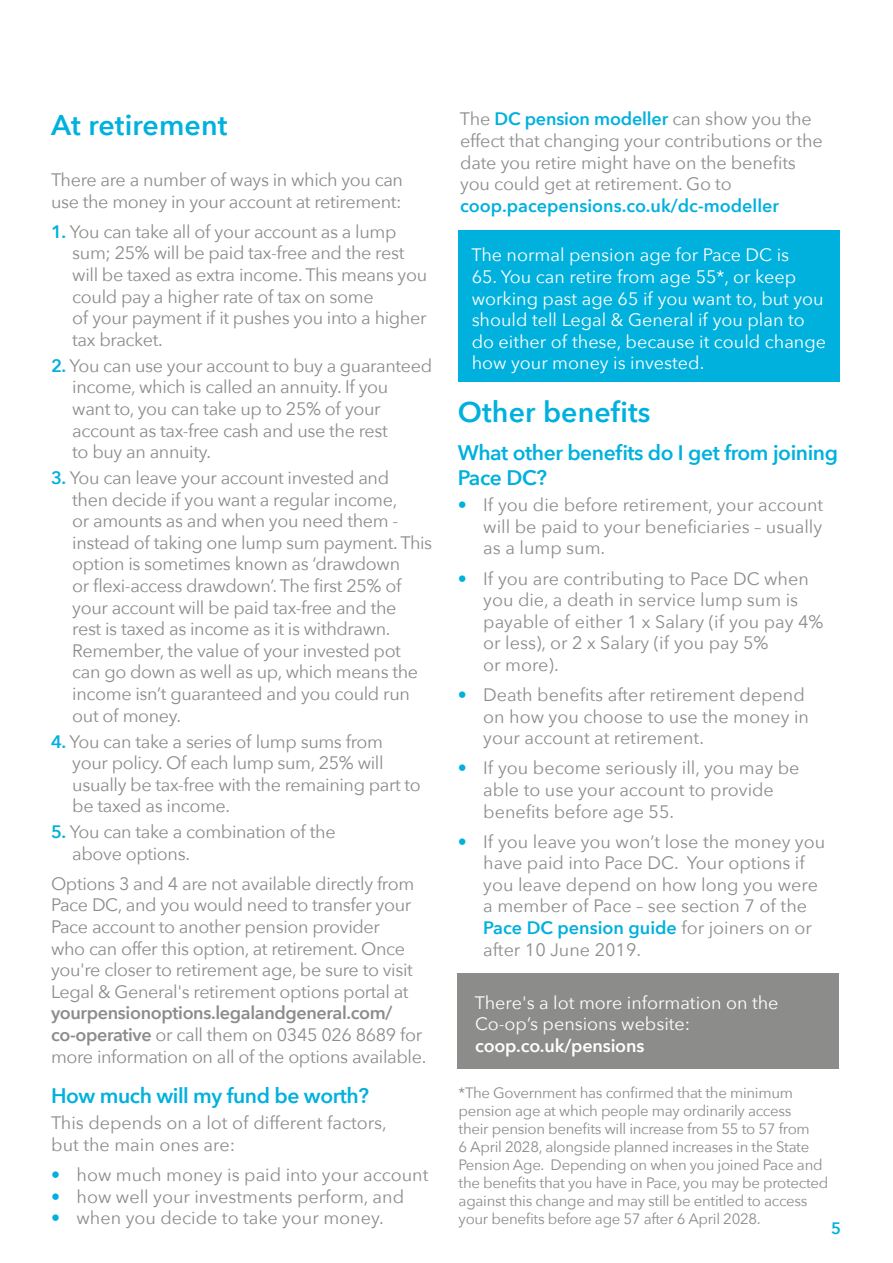
<style>
.page{position:relative;width:893px;height:1263px;background:#fff}
.page>*{position:absolute;margin:0;border:0;box-sizing:border-box;transform-origin:0 0}
.t1{font:600 28.5px "Avenir Next";letter-spacing:.005em;color:#00b1dd}
.t2{font:600 21px/25.2px "Avenir Next";letter-spacing:-.02em;color:#00b1dd}
.t3{font:18px/21.6px "Avenir Next";letter-spacing:-.02em;color:#8c8c8b}
.t4{font:18px/21.6px "Avenir Next";color:#8c8c8b}
.t5{font:18px/21.6px "Avenir Next";color:#fff}
.t6{font:600 18px "Avenir Next";color:#00b1dd}
.t7{font:600 18px "Avenir Next";letter-spacing:-.01em;color:#fff}
.t8{font:600 16.5px "Avenir Next";color:#00b1dd}
.t9{font:15px/18px "Avenir Next";letter-spacing:-.02em;color:#8c8c8b}
.s1{font-weight:600;color:#00b1dd}
.s2{font-weight:600}
.s3{color:#00b1dd}
</style>
<div class="page">
<div style="left:458px;top:973px;width:381px;height:96px;background:#8c8c8b"></div>
<div style="left:459px;top:231px;width:381px;height:151px;background:#00b1dd"></div>
<h1 class="t1" style="left:51px;top:100px;width:178px">At retirement</h1>
<p class="t3" style="left:51px;top:168px;width:354px">There are a number of ways in which you can use the money in your account at retirement:</p>
<p class="t3" style="left:72px;top:220px;width:356px;text-indent:-21px"><span class="s1">1.</span> You can take all of your account as a lump sum; 25% will be paid tax-free and the rest will be taxed as extra income. This means you could pay a higher rate of tax on some<br>of your payment if it pushes you into a higher tax bracket.</p>
<p class="t3" style="left:72px;top:354px;width:361px;text-indent:-21px"><span class="s1">2.</span> You can use your account to buy a guaranteed income, which is called an annuity. If you<br>want to, you can take up to 25% of your account as tax-free cash and use the rest<br>to buy an annuity.</p>
<p class="t3" style="left:72px;top:466px;width:361px;text-indent:-21px"><span class="s1">3.</span> You can leave your account invested and<br>then decide if you want a regular income,<br>or amounts as and when you need them - instead of taking one lump sum payment. This option is sometimes known as ‘drawdown<br>or flexi-access drawdown’. The first 25% of your account will be paid tax-free and the<br>rest is taxed as income as it is withdrawn.<br>Remember, the value of your invested pot can go down as well as up, which means the income isn’t guaranteed and you could run out of money.</p>
<p class="t3" style="left:72px;top:730px;width:350px;text-indent:-21px"><span class="s1">4.</span> You can take a series of lump sums from your policy. Of each lump sum, 25% will usually be tax-free with the remaining part to be taxed as income.</p>
<p class="t3" style="left:72px;top:820px;width:265px;text-indent:-21px"><span class="s1">5.</span> You can take a combination of the above options.</p>
<p class="t3" style="left:51px;top:872px;width:365px">Options 3 and 4 are not available directly from Pace DC, and you would need to transfer your Pace account to another pension provider who can offer this option, at retirement. Once you're closer to retirement age, be sure to visit Legal &amp; General's retirement options portal at</p>
<p class="t3" style="left:51px;top:1002px;width:377px"><span class="s2">yourpensionoptions.legalandgeneral.com/ co-operative</span> or call them on 0345 026 8689 for more information on all of the options available.</p>
<p class="t2" style="left:51px;top:1083px;width:320px">How much will my fund be worth?</p>
<p class="t4" style="left:51px;top:1111px;width:337px">This depends on a lot of different factors, but the main ones are:</p>
<p class="t4" style="left:51px;top:1163px;width:379px"><span class="s3">•</span> how much money is paid into your account</p>
<p class="t4" style="left:51px;top:1185px;width:355px"><span class="s3">•</span> how well your investments perform, and</p>
<p class="t4" style="left:51px;top:1206px;width:334px"><span class="s3">•</span> when you decide to take your money.</p>
<p class="t3" style="left:460px;top:108px;width:364px">The <span class="s1">DC pension modeller</span> can show you the effect that changing your contributions or the date you retire might have on the benefits you could get at retirement. Go to</p>
<p class="t6" style="left:460px;top:190px;width:320px">coop.pacepensions.co.uk/dc-modeller</p>
<p class="t5" style="left:471px;top:244px;width:319px">The normal pension age for Pace DC is</p>
<p class="t5" style="left:472px;top:265px;width:356px">65. You can retire from age 55*, or keep working past age 65 if you want to, but you should tell Legal &amp; General if you plan to do either of these, because it could change how your money is invested.</p>
<h1 class="t1" style="left:458px;top:388px;width:194px">Other benefits</h1>
<p class="t2" style="left:458px;top:440px;width:382px">What other benefits do I get from joining<br>Pace DC?</p>
<p class="t3" style="left:483px;top:493px;width:341px;text-align:justify;text-indent:-26px"><span class="s3">•</span> If you die before retirement, your account will be paid to your beneficiaries – usually as a lump sum.</p>
<p class="t4" style="left:483px;top:567px;width:342px;text-indent:-26px"><span class="s3">•</span> If you are contributing to Pace DC when you die, a death in service lump sum is payable of either 1 x Salary (if you pay 4% or less), or 2 x Salary (if you pay 5%<br>or more).</p>
<p class="t4" style="left:483px;top:683px;width:327px;text-indent:-26px"><span class="s3">•</span> Death benefits after retirement depend on how you choose to use the money in your account at retirement.</p>
<p class="t4" style="left:483px;top:756px;width:318px;text-indent:-26px"><span class="s3">•</span> If you become seriously ill, you may be able to use your account to provide benefits before age 55.</p>
<p class="t4" style="left:483px;top:830px;width:343px;text-indent:-26px"><span class="s3">•</span> If you leave you won’t lose the money you have paid into Pace DC. Your options if you leave depend on how long you were a member of Pace – see section 7 of the <span class="s1">Pace DC pension guide</span> for joiners on or after 10 June 2019.</p>
<p class="t5" style="left:475px;top:991px;width:305px">There's a lot more information on the<br>Co-op’s pensions website:</p>
<p class="t7" style="left:475px;top:1030px;width:171px">coop.co.uk/pensions</p>
<p class="t9" style="left:459px;top:1083px;width:371px">*The Government has confirmed that the minimum pension age at which people may ordinarily access<br>their pension benefits will increase from 55 to 57 from<br>6 April 2028, alongside planned increases in the State Pension Age. Depending on when you joined Pace and the benefits that you have in Pace, you may be protected against this change and may still be entitled to access your benefits before age 57 after 6 April 2028.</p>
<p class="t8" style="left:831px;top:1214px;width:12px">5</p>
</div>
